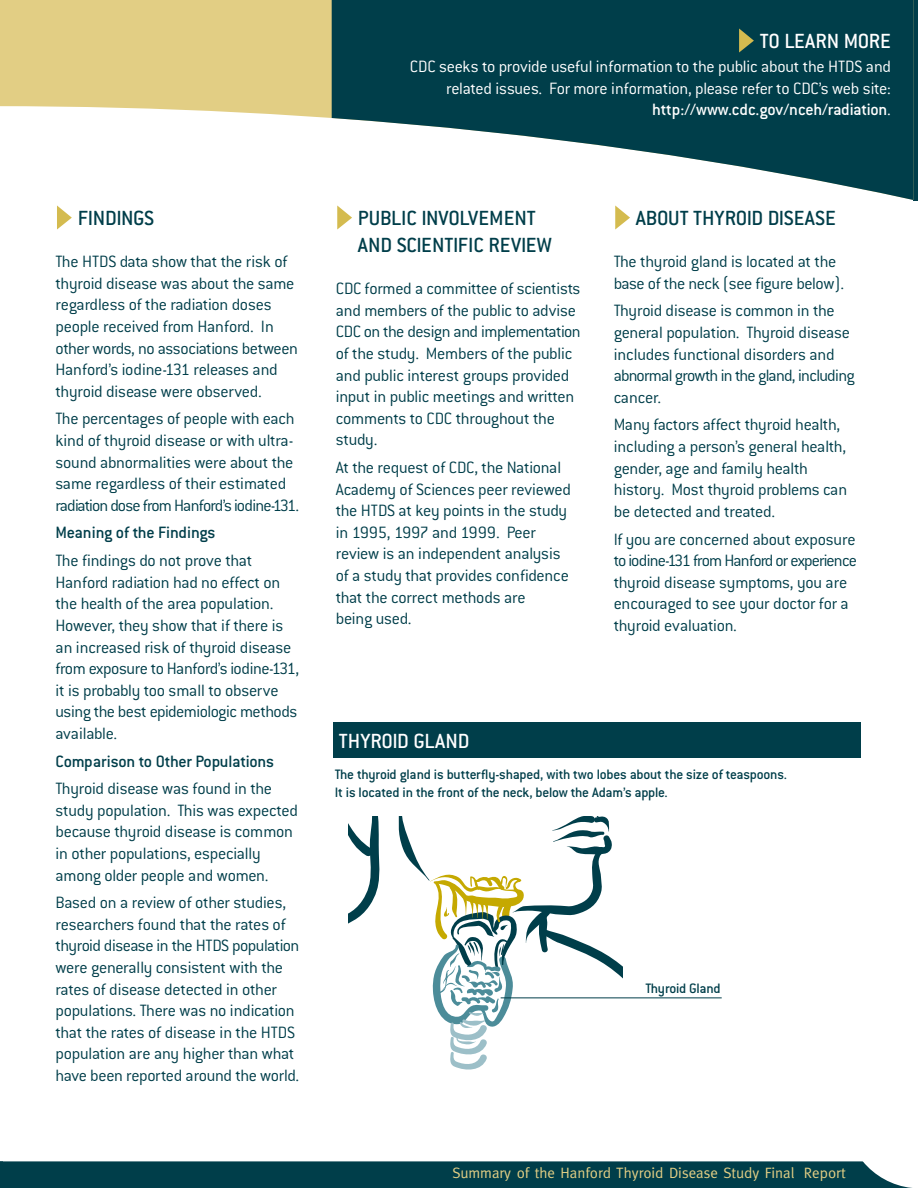
<style>
.page{position:relative;width:918px;height:1188px;background:#fff}
.page>*{position:absolute;margin:0;border:0;box-sizing:border-box;transform-origin:0 0}
.t1{font:500 22.5px/27px "Conduit ITC";color:#003e4a}
.t2{font:500 22.5px "Conduit ITC";color:#fff}
.t3{font:500 22.5px "Conduit ITC";letter-spacing:-.025em;color:#003e4a}
.t4{font:300 18px/21.6px "Conduit ITC";letter-spacing:-.015em;color:#003e4a}
.t5{font:300 18px/21.6px "Conduit ITC";letter-spacing:-.015em;color:#fff;text-align:right}
.t6{font:500 18px "Conduit ITC";letter-spacing:-.015em;color:#003e4a}
.t7{font:500 15px/18px "Conduit ITC";letter-spacing:-.015em;color:#003e4a}
.t8{font:15px "Meta";color:#e3cf85}
.s1{font-weight:500}
</style>
<div class="page">
<div style="left:0;top:1161px;width:912px;height:27px;background:#003e4a"></div>
<hr style="left:914px;top:0;width:4px;height:200px;background:#003e4a">
<svg style="left:0;top:0;width:332px;height:118px;background:#e3d18c"></svg>
<svg style="left:332px;top:0;width:582px;height:200px;fill:#003e4a"></svg>
<svg style="left:615px;top:206px;width:15px;height:24px"></svg>
<svg style="left:57px;top:206px;width:15px;height:24px"></svg>
<svg style="left:337px;top:206px;width:15px;height:24px"></svg>
<svg style="left:739px;top:29px;width:15px;height:24px"></svg>
<div style="left:334px;top:722px;width:527px;height:36px;background:#003e4a"></div>
<svg style="left:349px;top:817px;width:274px;height:252px"></svg>
<hr style="left:501px;top:998px;width:221px;height:1px;background:#003e4a">
<p class="t3" style="left:78px;top:210px;width:78px">FINDINGS</p>
<p class="t4" style="left:55px;top:253px;width:244px">The HTDS data show that the risk of thyroid disease was about the same regardless of the radiation doses people received from Hanford. In other words, no associations between Hanford’s iodine-131 releases and thyroid disease were observed.</p>
<p class="t4" style="left:56px;top:410px;width:245px">The percentages of people with each kind of thyroid disease or with ultra&shy;sound abnormalities were about the same regardless of their estimated radiation dose from Hanford’s iodine-131.</p>
<p class="t6" style="left:55px;top:527px;width:162px">Meaning of the Findings</p>
<p class="t4" style="left:55px;top:552px;width:245px">The findings do not prove that<br>Hanford radiation had no effect on the health of the area population.<br>However, they show that if there is an increased risk of thyroid disease from exposure to Hanford’s iodine-131, it is probably too small to observe using the best epidemiologic methods available.</p>
<p class="t6" style="left:55px;top:755px;width:220px">Comparison to Other Populations</p>
<p class="t4" style="left:55px;top:780px;width:244px">Thyroid disease was found in the study population. This was expected because thyroid disease is common in other populations, especially among older people and women.</p>
<p class="t4" style="left:55px;top:894px;width:245px">Based on a review of other studies, researchers found that the rates of thyroid disease in the HTDS population were generally consistent with the rates of disease detected in other populations. There was no indication that the rates of disease in the HTDS population are any higher than what have been reported around the world.</p>
<p class="t2" style="left:760px;top:33px;width:133px">TO LEARN MORE</p>
<p class="t5" style="left:410px;top:58px;width:483px">CDC seeks to provide useful information to the public about the HTDS and related issues. For more information, please refer to CDC’s web site: <span class="s1">http://www.cdc.gov/nceh/radiation</span>.</p>
<p class="t1" style="left:358px;top:207px;width:196px">PUBLIC INVOLVEMENT<br>AND SCIENTIFIC REVIEW</p>
<p class="t4" style="left:336px;top:280px;width:246px">CDC formed a committee of scientists and members of the public to advise<br>CDC on the design and implementation of the study. Members of the public and public interest groups provided input in public meetings and written comments to CDC throughout the study.</p>
<p class="t4" style="left:336px;top:458px;width:237px">At the request of CDC, the National<br>Academy of Sciences peer reviewed the HTDS at key points in the study in 1995, 1997 and 1999. Peer review is an independent analysis of a study that provides confidence that the correct methods are<br>being used.</p>
<p class="t1" style="left:636px;top:207px;width:202px">ABOUT THYROID DISEASE</p>
<p class="t4" style="left:614px;top:253px;width:232px">The thyroid gland is located at the base of the neck (see figure below).</p>
<p class="t4" style="left:614px;top:302px;width:242px">Thyroid disease is common in the general population. Thyroid disease includes functional disorders and abnormal growth in the gland, including cancer.</p>
<p class="t4" style="left:614px;top:416px;width:235px">Many factors affect thyroid health, including a person’s general health, gender, age and family health history. Most thyroid problems can be detected and treated.</p>
<p class="t4" style="left:614px;top:530px;width:245px">If you are concerned about exposure to iodine-131 from Hanford or experience thyroid disease symptoms, you are encouraged to see your doctor for a thyroid evaluation.</p>
<p class="t2" style="left:339px;top:733px;width:132px">THYROID GLAND</p>
<p class="t7" style="left:335px;top:767px;width:454px">The thyroid gland is butterfly-shaped, with two lobes about the size of teaspoons.<br>It is located in the front of the neck, below the Adam’s apple.</p>
<p class="t7" style="left:645px;top:981px;width:77px">Thyroid Gland</p>
<p class="t8" style="left:452px;top:1167px;width:395px">Summary of the Hanford Thyroid Disease Study Final Report</p>
</div>
